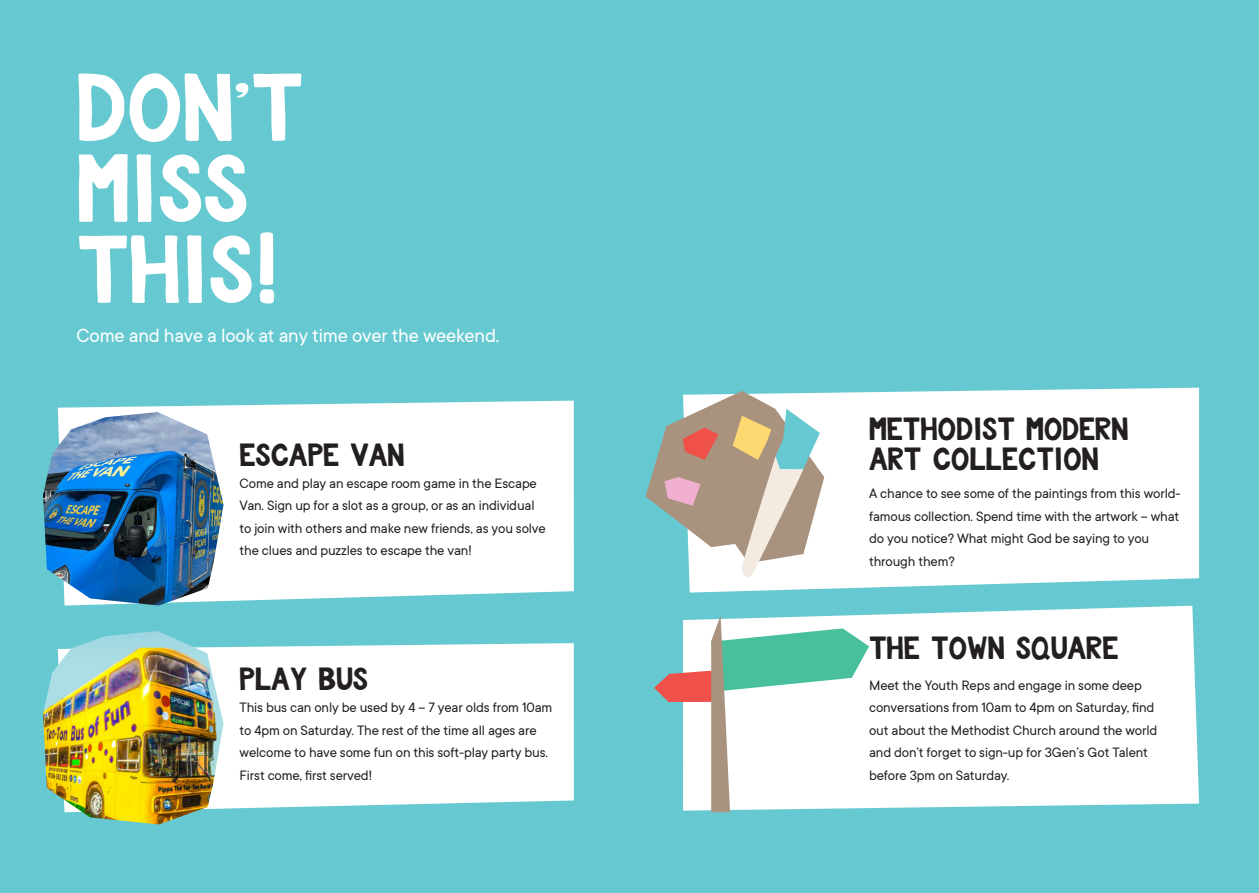
<style>
.page{position:relative;width:1259px;height:893px;background:#fff}
.page>*{position:absolute;margin:0;border:0;box-sizing:border-box;transform-origin:0 0}
.H1_Jumbo{font:90px "Bluberry";color:#fff}
.t1{font:30px "Bluberry";color:#231f20}
.Body_Copy_Large{font:21px "TT Commons";letter-spacing:-.01em;color:#fff}
.Body_Copy_Programme{font:15px/22.5px "TT Commons";letter-spacing:-.01em;color:#231f20}
</style>
<div class="page">
<div style="left:0;top:0;width:629px;height:893px;background:#66c9d1"></div>
<div style="left:629px;top:0;width:630px;height:893px;background:#66c9d1"></div>
<div style="left:58px;top:401px;width:516px;height:200px;background:#fff"></div>
<svg style="left:689px;top:388px;width:510px;height:205px;background:#f5fbfb"></svg>
<div style="left:865px;top:606px;width:334px;height:203px;background:#fff"></div>
<div style="left:223px;top:643px;width:351px;height:166px;background:#fff"></div>
<svg style="left:645px;top:391px;width:179px;height:192px"></svg>
<img style="left:43px;top:631px;width:180px;height:193px">
<img style="left:43px;top:412px;width:180px;height:193px">
<svg style="left:654px;top:615px;width:215px;height:197px;background:#c5e0da"></svg>
<p class="H1_Jumbo" style="left:77px;top:49px;width:228px">DON’T</p>
<p class="H1_Jumbo" style="left:77px;top:130px;width:173px">MISS</p>
<p class="H1_Jumbo" style="left:77px;top:211px;width:205px">THIS!</p>
<p class="Body_Copy_Large" style="left:77px;top:322px;width:424px">Come and have a look at any time over the weekend.</p>
<h1 class="t1" style="left:869px;top:410px;width:260px">METHODIST MODERN</h1>
<h1 class="t1" style="left:240px;top:435px;width:166px">ESCAPE VAN</h1>
<h1 class="t1" style="left:869px;top:440px;width:231px">ART COLLECTION</h1>
<p class="Body_Copy_Programme" style="left:240px;top:471px;width:308px">Come and play an escape room game in the Escape Van. Sign up for a slot as a group, or as an individual to join with others and make new friends, as you solve the clues and puzzles to escape the van!</p>
<h1 class="t1" style="left:240px;top:660px;width:130px">PLAY BUS</h1>
<p class="Body_Copy_Programme" style="left:240px;top:696px;width:314px">This bus can only be used by 4 – 7 year olds from 10am to 4pm on Saturday. The rest of the time all ages are welcome to have some fun on this soft-play party bus.<br>First come, first served!</p>
<p class="Body_Copy_Programme" style="left:869px;top:482px;width:313px">A chance to see some of the paintings from this world&shy;famous collection. Spend time with the artwork – what do you notice? What might God be saying to you through them?</p>
<h1 class="t1" style="left:869px;top:629px;width:251px">THE TOWN SQUARE</h1>
<p class="Body_Copy_Programme" style="left:869px;top:673px;width:290px">Meet the Youth Reps and engage in some deep conversations from 10am to 4pm on Saturday, find out about the Methodist Church around the world and don’t forget to sign-up for 3Gen’s Got Talent before 3pm on Saturday.</p>
</div>
